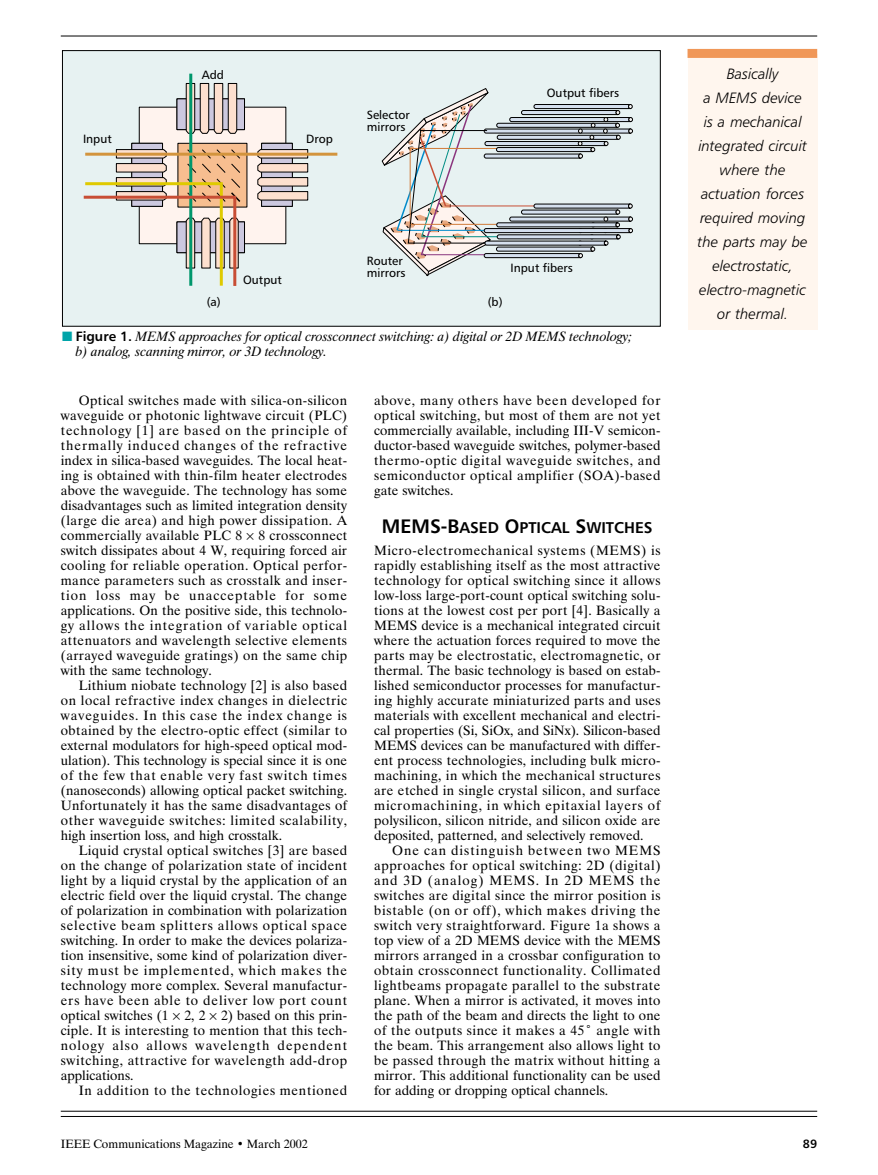
<style>
.page{position:relative;width:878px;height:1175px;background:#fff}
.page>*{position:absolute;margin:0;border:0;box-sizing:border-box;transform-origin:0 0}
.t1{font:15.6px "Humanist 777 BT Bold B";color:#000}
.t2{font:15px/24px "Humanist 777 BT Light Italic B";color:#000;text-align:center}
.t3{font:13.5px/15px "Dutch 801 BT";letter-spacing:.01em;color:#000;text-align:justify}
.t4{font:italic 13.5px/15px "Dutch 801 BT";color:#000}
.t5{font:13.5px "Dutch 801 BT";letter-spacing:.05em;color:#000}
.t6{font:12px/12px "Humanist 777 BT Roman B";color:#000}
.t7{font:12px "Dutch 801 BT";color:#000}
.t8{font:12px "Humanist 777 BT Bold B";color:#000}
.s1{color:#00a4a9}
.s2{font-family:"Humanist 777 BT Bold B";font-style:normal}
.s3{font-size:19.5px}
</style>
<div class="page">
<hr style="left:61px;top:36px;width:756px;height:1px;background:#000">
<hr style="left:61px;top:1116px;width:756px;height:1px;background:#000">
<hr style="left:61px;top:1110px;width:756px;height:1px;background:#000">
<div style="left:688px;top:61px;width:129px;height:269px;background:#fff6ee"></div>
<div style="left:688px;top:54px;width:129px;height:8px;background:#fff6ee"></div>
<div style="left:687px;top:49px;width:130px;height:9px;background:#f09758"></div>
<div style="left:62px;top:51px;width:598px;height:275px;background:#e7f2f2"></div>
<div style="left:139px;top:107px;width:147px;height:137px;background:#fff3ee;border:1px solid #000"></div>
<div style="left:177px;top:143px;width:70px;height:64px;background:#f7be90;border:1px solid #000"></div>
<div style="left:131px;top:143px;width:32px;height:64px;background:#ccc8df;border:1px solid #000"></div>
<div style="left:176px;top:221px;width:69px;height:32px;background:#ccc8df;border:1px solid #000"></div>
<div style="left:176px;top:98px;width:69px;height:32px;background:#ccc8df;border:1px solid #000"></div>
<div style="left:261px;top:143px;width:32px;height:64px;background:#ccc8df;border:1px solid #000"></div>
<svg style="left:257px;top:149px;width:51px;height:52px"></svg>
<svg style="left:185px;top:83px;width:53px;height:51px"></svg>
<hr style="left:189px;top:74px;width:3px;height:212px;background:#00976c">
<hr style="left:85px;top:153px;width:252px;height:3px;background:#d3943d">
<svg style="left:83px;top:149px;width:159px;height:137px"></svg>
<svg style="left:381px;top:88px;width:252px;height:189px"></svg>
<div style="left:62px;top:50px;width:598px;height:276px;border:1px solid #000"></div>
<p class="t6" style="left:83px;top:134px;width:30px">Input</p>
<p class="t6" style="left:202px;top:70px;width:24px">Add</p>
<p class="t6" style="left:306px;top:134px;width:28px">Drop</p>
<p class="t6" style="left:367px;top:110px;width:44px">Selector mirrors</p>
<p class="t6" style="left:547px;top:88px;width:74px">Output fibers</p>
<p class="t6" style="left:243px;top:275px;width:40px">Output</p>
<p class="t6" style="left:367px;top:256px;width:40px">Router mirrors</p>
<p class="t6" style="left:207px;top:297px;width:16px">(a)</p>
<p class="t6" style="left:487px;top:297px;width:16px">(b)</p>
<p class="t6" style="left:510px;top:263px;width:64px">Input fibers</p>
<p class="t4" style="left:76px;top:330px;width:558px;text-indent:-14px"><span class="s1">■</span> <span class="s2">Figure 1.</span> MEMS approaches for optical crossconnect switching: a) digital or 2D MEMS technology; b) analog, scanning mirror, or 3D technology.</p>
<p class="t3" style="left:61px;top:394px;width:288px;text-indent:18px">Optical switches made with silica-on-silicon waveguide or photonic lightwave circuit (PLC) technology [1] are based on the principle of thermally induced changes of the refractive index in silica-based waveguides. The local heat&shy;ing is obtained with thin-film heater electrodes above the waveguide. The technology has some disadvantages such as limited integration density (large die area) and high power dissipation. A commercially available PLC 8 8 crossconnect switch dissipates about 4 W, requiring forced air cooling for reliable operation. Optical perfor&shy;mance parameters such as crosstalk and inser&shy;tion loss may be unacceptable for some applications. On the positive side, this technolo&shy;gy allows the integration of variable optical attenuators and wavelength selective elements (arrayed waveguide gratings) on the same chip with the same technology.</p>
<p class="t3" style="left:61px;top:679px;width:288px;text-indent:18px">Lithium niobate technology [2] is also based on local refractive index changes in dielectric waveguides. In this case the index change is obtained by the electro-optic effect (similar to external modulators for high-speed optical mod&shy;ulation). This technology is special since it is one of the few that enable very fast switch times (nanoseconds) allowing optical packet switching.<br>Unfortunately it has the same disadvantages of other waveguide switches: limited scalability, high insertion loss, and high crosstalk.</p>
<p class="t3" style="left:61px;top:844px;width:288px;text-indent:18px">Liquid crystal optical switches [3] are based on the change of polarization state of incident light by a liquid crystal by the application of an electric field over the liquid crystal. The change of polarization in combination with polarization selective beam splitters allows optical space switching. In order to make the devices polariza&shy;tion insensitive, some kind of polarization diver&shy;sity must be implemented, which makes the technology more complex. Several manufactur&shy;ers have been able to deliver low port count optical switches (1 2, 2 2) based on this prin&shy;ciple. It is interesting to mention that this tech&shy;nology also allows wavelength dependent switching, attractive for wavelength add-drop applications.</p>
<p class="t5" style="left:79px;top:1085px;width:270px">In addition to the technologies mentioned</p>
<p class="t3" style="left:374px;top:394px;width:288px">above, many others have been developed for optical switching, but most of them are not yet commercially available, including III-V semicon&shy;ductor-based waveguide switches, polymer-based thermo-optic digital waveguide switches, and semiconductor optical amplifier (SOA)-based gate switches.</p>
<p class="t1" style="left:382px;top:522px;width:272px"><span class="s3">MEMS-B</span>ASED <span class="s3">O</span>PTICAL <span class="s3">S</span>WITCHES</p>
<p class="t3" style="left:374px;top:544px;width:288px">Micro-electromechanical systems (MEMS) is rapidly establishing itself as the most attractive technology for optical switching since it allows low-loss large-port-count optical switching solu&shy;tions at the lowest cost per port [4]. Basically a MEMS device is a mechanical integrated circuit where the actuation forces required to move the parts may be electrostatic, electromagnetic, or thermal. The basic technology is based on estab&shy;lished semiconductor processes for manufactur&shy;ing highly accurate miniaturized parts and uses materials with excellent mechanical and electri&shy;cal properties (Si, SiOx, and SiNx). Silicon-based MEMS devices can be manufactured with differ&shy;ent process technologies, including bulk micro&shy;machining, in which the mechanical structures are etched in single crystal silicon, and surface micromachining, in which epitaxial layers of polysilicon, silicon nitride, and silicon oxide are deposited, patterned, and selectively removed.</p>
<p class="t3" style="left:374px;top:844px;width:288px;text-indent:18px">One can distinguish between two MEMS approaches for optical switching: 2D (digital) and 3D (analog) MEMS. In 2D MEMS the switches are digital since the mirror position is bistable (on or off), which makes driving the switch very straightforward. Figure 1a shows a top view of a 2D MEMS device with the MEMS mirrors arranged in a crossbar configuration to obtain crossconnect functionality. Collimated lightbeams propagate parallel to the substrate plane. When a mirror is activated, it moves into the path of the beam and directs the light to one of the outputs since it makes a 45˚ angle with the beam. This arrangement also allows light to be passed through the matrix without hitting a mirror. This additional functionality can be used for adding or dropping optical channels.</p>
<p class="t2" style="left:697px;top:63px;width:112px">Basically<br>a MEMS device is a mechanical integrated circuit where the actuation forces required moving the parts may be electrostatic, electro-magnetic or thermal.</p>
<p class="t7" style="left:61px;top:1139px;width:248px">IEEE Communications Magazine • March 2002</p>
<p class="t8" style="left:803px;top:1139px;width:16px">89</p>
</div>
